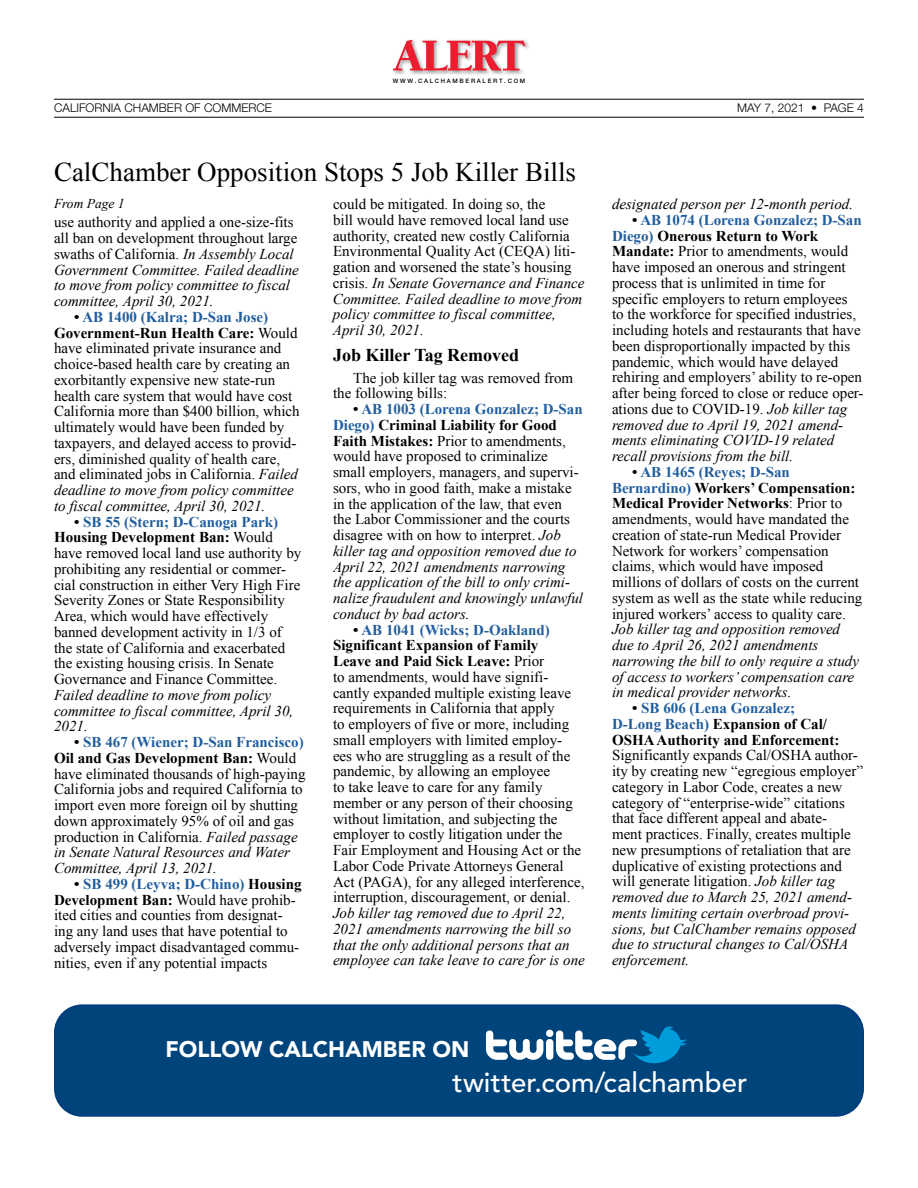
<style>
.page{position:relative;width:918px;height:1188px;background:#fff}
.page>*{position:absolute;margin:0;border:0;box-sizing:border-box;transform-origin:0 0}
.t1{font:500 27.6px "Avenir LT Std";letter-spacing:.005em;color:#fff}
.t2{font:27px "Times New Roman";color:#000}
.t3{font:900 22.35px "Avenir LT Std";color:#fff}
.t4{font:700 18px "Times New Roman";color:#000}
.t5{font:15px/15.8px "Times New Roman";color:#000}
.t6{font:italic 15px/15.8px "Times New Roman";color:#000}
.t7{font:700 15px/15.8px "Times New Roman";color:#000}
.t8{font:italic 13.5px "Times New Roman";color:#000}
.t9{font:300 12px "Helvetica Neue";color:#000}
.t10{font:500 6px "Helvetica Neue";letter-spacing:.28em;color:#000}
.s1{font-style:italic}
.s2{font-weight:700}
.s3{font-weight:700;color:#215e9e}
.s4{font-style:normal}
.s5{color:#215e9e}
</style>
<div class="page">
<hr style="left:54px;top:99px;width:810px;height:1px;background:#000">
<hr style="left:54px;top:117px;width:810px;height:1px;background:#000">
<div style="left:391px;top:38px;width:139px;height:38px;background:#000;opacity:.4"></div>
<svg style="left:393px;top:40px;width:133px;height:30px"></svg>
<div style="left:55px;top:1006px;width:808px;height:110px;background:#00447c;border-radius:27px"></div>
<div style="left:54px;top:1004px;width:810px;height:113px;border:2px solid #003e7e;border-radius:27px"></div>
<svg style="left:486px;top:1026px;width:201px;height:38px"></svg>
<p class="t10" style="left:393px;top:77px;width:134px">WWW.CALCHAMBERALERT.COM</p>
<p class="t9" style="left:54px;top:101px;width:220px">CALIFORNIA CHAMBER OF COMMERCE</p>
<p class="t9" style="left:737px;top:101px;width:128px">MAY 7, 2021 • PAGE 4</p>
<h2 class="t2" style="left:54px;top:154px;width:524px">CalChamber Opposition Stops 5 Job Killer Bills</h2>
<p class="t8" style="left:54px;top:194px;width:72px">From Page 1</p>
<p class="t5" style="left:333px;top:196px;width:253px">could be mitigated. In doing so, the<br>bill would have removed local land use authority, created new costly California Environmental Quality Act (CEQA) liti&shy;gation and worsened the state’s housing crisis. <span class="s1">In Senate Governance and Finance Committee. Failed deadline to move from policy committee to fiscal committee, April 30, 2021.</span></p>
<p class="t4" style="left:333px;top:342px;width:188px">Job Killer Tag Removed</p>
<p class="t5" style="left:333px;top:369px;width:242px;text-indent:20px">The job killer tag was removed from the following bills:</p>
<p class="t5" style="left:333px;top:401px;width:252px;text-indent:20px"><span class="s2">•</span> <span class="s3">AB 1003 (Lorena Gonzalez; D-San Diego)</span> <span class="s2">Criminal Liability for Good Faith Mistakes:</span> Prior to amendments, would have proposed to criminalize small employers, managers, and supervi&shy;sors, who in good faith, make a mistake in the application of the law, that even the Labor Commissioner and the courts disagree with on how to interpret. <span class="s1">Job killer tag and opposition removed due to April 22, 2021 amendments narrowing the application of the bill to only crimi&shy;nalize fraudulent and knowingly unlawful conduct by bad actors.</span></p>
<p class="t5" style="left:333px;top:621px;width:253px;text-indent:20px"><span class="s2">•</span> <span class="s3">AB 1041 (Wicks; D-Oakland)<br></span><span class="s2">Significant Expansion of Family<br>Leave and Paid Sick Leave:</span> Prior<br>to amendments, would have signifi&shy;cantly expanded multiple existing leave requirements in California that apply<br>to employers of five or more, including small employers with limited employ&shy;ees who are struggling as a result of the pandemic, by allowing an employee<br>to take leave to care for any family member or any person of their choosing without limitation, and subjecting the employer to costly litigation under the Fair Employment and Housing Act or the Labor Code Private Attorneys General Act (PAGA), for any alleged interference, interruption, discouragement, or denial.</p>
<p class="t6" style="left:333px;top:905px;width:253px">Job killer tag removed due to April 22, 2021 amendments narrowing the bill so that the only additional persons that an employee can take leave to care for is one</p>
<p class="t6" style="left:54px;top:214px;width:246px"><span class="s4">use authority and applied a one-size-fits all ban on development throughout large swaths of California.</span> In Assembly Local Government Committee. Failed deadline to move from policy committee to fiscal committee, April 30, 2021.</p>
<p class="t5" style="left:54px;top:309px;width:247px;text-indent:20px"><span class="s2">•</span> <span class="s3">AB 1400 (Kalra; D-San Jose)<br></span><span class="s2">Government-Run Health Care:</span> Would have eliminated private insurance and choice-based health care by creating an exorbitantly expensive new state-run health care system that would have cost California more than $400 billion, which ultimately would have been funded by taxpayers, and delayed access to provid&shy;ers, diminished quality of health care, and eliminated jobs in California. <span class="s1">Failed deadline to move from policy committee to fiscal committee, April 30, 2021.</span></p>
<p class="t5" style="left:54px;top:514px;width:249px;text-indent:20px"><span class="s2">•</span> <span class="s3">SB 55 (Stern; D-Canoga Park)<br></span><span class="s2">Housing Development Ban:</span> Would have removed local land use authority by prohibiting any residential or commer&shy;cial construction in either Very High Fire Severity Zones or State Responsibility Area, which would have effectively banned development activity in 1/3 of the state of California and exacerbated the existing housing crisis. In Senate Governance and Finance Committee.</p>
<p class="t6" style="left:54px;top:687px;width:241px">Failed deadline to move from policy committee to fiscal committee, April 30,<br>2021.</p>
<p class="t5" style="left:54px;top:734px;width:253px;text-indent:20px"><span class="s2">•</span> <span class="s3">SB 467 (Wiener; D-San Francisco)<br></span><span class="s2">Oil and Gas Development Ban:</span> Would have eliminated thousands of high-paying California jobs and required California to import even more foreign oil by shutting down approximately 95% of oil and gas production in California. <span class="s1">Failed passage in Senate Natural Resources and Water Committee, April 13, 2021.</span></p>
<p class="t5" style="left:54px;top:876px;width:249px;text-indent:20px"><span class="s2">•</span> <span class="s3">SB 499 (Leyva; D-Chino)</span> <span class="s2">Housing Development Ban:</span> Would have prohib&shy;ited cities and counties from designat&shy;ing any land uses that have potential to adversely impact disadvantaged commu&shy;nities, even if any potential impacts</p>
<p class="t6" style="left:612px;top:196px;width:243px">designated person per 12-month period.</p>
<p class="t5" style="left:612px;top:212px;width:253px;text-indent:20px"><span class="s2">•</span> <span class="s3">AB 1074 (Lorena Gonzalez; D-San Diego)</span> <span class="s2">Onerous Return to Work Mandate:</span> Prior to amendments, would have imposed an onerous and stringent process that is unlimited in time for specific employers to return employees<br>to the workforce for specified industries, including hotels and restaurants that have been disproportionally impacted by this pandemic, which would have delayed rehiring and employers’ ability to re-open after being forced to close or reduce oper&shy;ations due to COVID-19. <span class="s1">Job killer tag removed due to April 19, 2021 amend&shy;ments eliminating COVID-19 related recall provisions from the bill.</span></p>
<p class="t5" style="left:612px;top:464px;width:252px;text-indent:20px"><span class="s2">•</span> <span class="s3">AB 1465 (Reyes; D-San Bernardino)</span> <span class="s2">Workers’ Compensation:<br>Medical Provider Networks</span>: Prior to amendments, would have mandated the creation of state-run Medical Provider Network for workers’ compensation claims, which would have imposed millions of dollars of costs on the current system as well as the state while reducing injured workers’ access to quality care.</p>
<p class="t6" style="left:612px;top:621px;width:249px">Job killer tag and opposition removed due to April 26, 2021 amendments narrowing the bill to only require a study of access to workers’ compensation care in medical provider networks.</p>
<p class="t7" style="left:612px;top:700px;width:229px;text-indent:20px">• <span class="s5">SB 606 (Lena Gonzalez;<br>D-Long Beach)</span> Expansion of Cal/<br>OSHA Authority and Enforcement:</p>
<p class="t5" style="left:612px;top:747px;width:253px">Significantly expands Cal/OSHA author&shy;ity by creating new “egregious employer” category in Labor Code, creates a new category of “enterprise-wide” citations that face different appeal and abate-<br>ment practices. Finally, creates multiple new presumptions of retaliation that are duplicative of existing protections and will generate litigation. <span class="s1">Job killer tag removed due to March 25, 2021 amend&shy;ments limiting certain overbroad provi&shy;sions, but CalChamber remains opposed due to structural changes to Cal/OSHA enforcement.</span></p>
<h3 class="t3" style="left:165px;top:1035px;width:306px">FOLLOW CALCHAMBER ON</h3>
<h1 class="t1" style="left:452px;top:1067px;width:296px">twitter.com/calchamber</h1>
</div>
